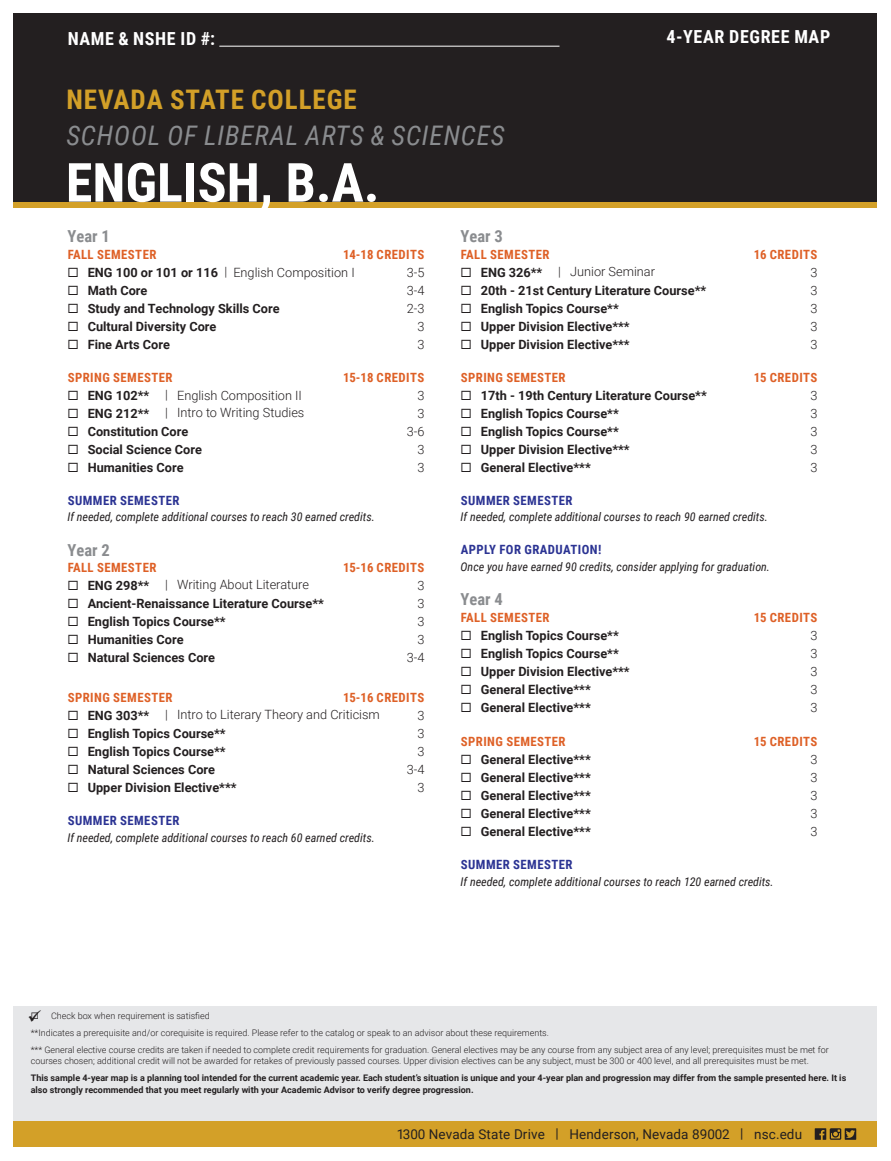
<style>
.page{position:relative;width:891px;height:1161px;background:#fff}
.page>*{position:absolute;margin:0;border:0;box-sizing:border-box;transform-origin:0 0}
.t1{font:700 54px "Roboto Condensed";color:#fff}
.t2{font:italic 27px "Roboto Condensed";letter-spacing:.035em;color:#8a8c8f}
.t3{font:700 27px "Roboto Condensed";letter-spacing:.035em;color:#d3a028}
.t4{font:700 18px "Roboto Condensed";letter-spacing:.035em;color:#fff}
.t5{font:700 16.5px "Roboto Condensed";color:#8a8c8f}
.t6{font:13.5px "Roboto";letter-spacing:.01em;color:#231f20}
.t7{font:700 12.75px "Roboto";color:#231f20}
.t8{font:300 12.75px "Roboto";color:#231f20}
.t9{font:700 12.75px "Roboto Condensed";letter-spacing:.035em;color:#de6026}
.t10{font:700 12.75px "Roboto Condensed";letter-spacing:.035em;color:#2b3393}
.t11{font:italic 12px "Roboto Condensed";color:#231f20}
.t12{font:300 9px/10.8px "Roboto";color:#231f20}
.t13{font:700 9px/12.6px "Roboto";color:#231f20}
.s1{font-weight:700}
</style>
<div class="page">
<div style="left:14px;top:1120px;width:864px;height:28px;background:#d3a028"></div>
<div style="left:14px;top:202px;width:864px;height:6px;background:#d3a028"></div>
<svg style="left:845px;top:1128px;width:11px;height:12px"></svg>
<svg style="left:815px;top:1128px;width:40px;height:12px"></svg>
<div style="left:14px;top:1006px;width:864px;height:114px;background:#e6e7e9"></div>
<div style="left:14px;top:14px;width:864px;height:188px;background:#231f20"></div>
<hr style="left:219px;top:46px;width:341px;height:1px;background:#fff">
<p class="t4" style="left:68px;top:26px;width:149px">NAME &amp; NSHE ID #:</p>
<p class="t4" style="left:666px;top:24px;width:165px">4-YEAR DEGREE MAP</p>
<p class="t3" style="left:66px;top:80px;width:292px">NEVADA STATE COLLEGE</p>
<p class="t2" style="left:66px;top:116px;width:440px">SCHOOL OF LIBERAL ARTS &amp; SCIENCES</p>
<p class="t1" style="left:66px;top:145px;width:315px">ENGLISH, B.A.</p>
<p class="t5" style="left:68px;top:225px;width:44px">Year 1</p>
<p class="t9" style="left:68px;top:246px;width:90px">FALL SEMESTER</p>
<p class="t9" style="left:343px;top:246px;width:83px">14-18 CREDITS</p>
<p class="t8" style="left:88px;top:264px;width:269px"><span class="s1">ENG 100 or 101 or 116</span> | English Composition I</p>
<p class="t8" style="left:407px;top:264px;width:19px">3-5</p>
<p class="t7" style="left:88px;top:282px;width:61px">Math Core</p>
<p class="t8" style="left:407px;top:282px;width:19px">3-4</p>
<p class="t7" style="left:88px;top:300px;width:193px">Study and Technology Skills Core</p>
<p class="t8" style="left:407px;top:300px;width:19px">2-3</p>
<p class="t7" style="left:88px;top:318px;width:130px">Cultural Diversity Core</p>
<p class="t8" style="left:417px;top:318px;width:9px">3</p>
<p class="t7" style="left:88px;top:336px;width:84px">Fine Arts Core</p>
<p class="t8" style="left:417px;top:336px;width:9px">3</p>
<p class="t9" style="left:68px;top:369px;width:106px">SPRING SEMESTER</p>
<p class="t9" style="left:343px;top:369px;width:83px">15-18 CREDITS</p>
<p class="t8" style="left:88px;top:387px;width:216px"><span class="s1">ENG 102**</span> | English Composition II</p>
<p class="t8" style="left:417px;top:387px;width:9px">3</p>
<p class="t8" style="left:88px;top:403px;width:218px"><span class="s1">ENG 212**</span> | Intro to Writing Studies</p>
<p class="t8" style="left:417px;top:405px;width:9px">3</p>
<p class="t7" style="left:88px;top:423px;width:102px">Constitution Core</p>
<p class="t8" style="left:407px;top:423px;width:19px">3-6</p>
<p class="t7" style="left:88px;top:441px;width:116px">Social Science Core</p>
<p class="t8" style="left:417px;top:441px;width:9px">3</p>
<p class="t7" style="left:88px;top:459px;width:97px">Humanities Core</p>
<p class="t8" style="left:417px;top:459px;width:9px">3</p>
<p class="t10" style="left:68px;top:492px;width:113px">SUMMER SEMESTER</p>
<p class="t11" style="left:68px;top:509px;width:309px">If needed, complete additional courses to reach 30 earned credits.</p>
<p class="t5" style="left:68px;top:539px;width:44px">Year 2</p>
<p class="t9" style="left:68px;top:559px;width:90px">FALL SEMESTER</p>
<p class="t9" style="left:343px;top:559px;width:83px">15-16 CREDITS</p>
<p class="t8" style="left:88px;top:576px;width:223px"><span class="s1">ENG 298**</span> | Writing About Literature</p>
<p class="t8" style="left:417px;top:577px;width:9px">3</p>
<p class="t7" style="left:88px;top:595px;width:238px">Ancient-Renaissance Literature Course**</p>
<p class="t8" style="left:417px;top:595px;width:9px">3</p>
<p class="t7" style="left:88px;top:613px;width:139px">English Topics Course**</p>
<p class="t8" style="left:417px;top:613px;width:9px">3</p>
<p class="t7" style="left:88px;top:631px;width:97px">Humanities Core</p>
<p class="t8" style="left:417px;top:631px;width:9px">3</p>
<p class="t7" style="left:88px;top:649px;width:129px">Natural Sciences Core</p>
<p class="t8" style="left:407px;top:649px;width:19px">3-4</p>
<p class="t9" style="left:68px;top:689px;width:106px">SPRING SEMESTER</p>
<p class="t9" style="left:343px;top:689px;width:83px">15-16 CREDITS</p>
<p class="t8" style="left:88px;top:706px;width:294px"><span class="s1">ENG 303**</span> | Intro to Literary Theory and Criticism</p>
<p class="t8" style="left:417px;top:707px;width:9px">3</p>
<p class="t7" style="left:88px;top:725px;width:139px">English Topics Course**</p>
<p class="t8" style="left:417px;top:725px;width:9px">3</p>
<p class="t7" style="left:88px;top:743px;width:139px">English Topics Course**</p>
<p class="t8" style="left:417px;top:743px;width:9px">3</p>
<p class="t7" style="left:88px;top:761px;width:129px">Natural Sciences Core</p>
<p class="t8" style="left:407px;top:761px;width:19px">3-4</p>
<p class="t7" style="left:88px;top:779px;width:150px">Upper Division Elective***</p>
<p class="t8" style="left:417px;top:779px;width:9px">3</p>
<p class="t10" style="left:68px;top:812px;width:113px">SUMMER SEMESTER</p>
<p class="t11" style="left:68px;top:829px;width:309px">If needed, complete additional courses to reach 60 earned credits.</p>
<p class="t5" style="left:461px;top:225px;width:44px">Year 3</p>
<p class="t9" style="left:461px;top:246px;width:90px">FALL SEMESTER</p>
<p class="t9" style="left:754px;top:246px;width:65px">16 CREDITS</p>
<p class="t8" style="left:481px;top:262px;width:176px"><span class="s1">ENG 326**</span> | Junior Seminar</p>
<p class="t8" style="left:811px;top:264px;width:9px">3</p>
<p class="t7" style="left:481px;top:282px;width:227px">20th - 21st Century Literature Course**</p>
<p class="t8" style="left:811px;top:282px;width:9px">3</p>
<p class="t7" style="left:481px;top:300px;width:139px">English Topics Course**</p>
<p class="t8" style="left:811px;top:300px;width:9px">3</p>
<p class="t7" style="left:481px;top:318px;width:150px">Upper Division Elective***</p>
<p class="t8" style="left:811px;top:318px;width:9px">3</p>
<p class="t7" style="left:481px;top:336px;width:150px">Upper Division Elective***</p>
<p class="t8" style="left:811px;top:336px;width:9px">3</p>
<p class="t9" style="left:461px;top:369px;width:106px">SPRING SEMESTER</p>
<p class="t9" style="left:754px;top:369px;width:65px">15 CREDITS</p>
<p class="t7" style="left:481px;top:387px;width:227px">17th - 19th Century Literature Course**</p>
<p class="t8" style="left:811px;top:387px;width:9px">3</p>
<p class="t7" style="left:481px;top:405px;width:139px">English Topics Course**</p>
<p class="t8" style="left:811px;top:405px;width:9px">3</p>
<p class="t7" style="left:481px;top:423px;width:139px">English Topics Course**</p>
<p class="t8" style="left:811px;top:423px;width:9px">3</p>
<p class="t7" style="left:481px;top:441px;width:150px">Upper Division Elective***</p>
<p class="t8" style="left:811px;top:441px;width:9px">3</p>
<p class="t7" style="left:481px;top:459px;width:111px">General Elective***</p>
<p class="t8" style="left:811px;top:459px;width:9px">3</p>
<p class="t10" style="left:461px;top:492px;width:113px">SUMMER SEMESTER</p>
<p class="t11" style="left:461px;top:509px;width:309px">If needed, complete additional courses to reach 90 earned credits.</p>
<p class="t10" style="left:461px;top:541px;width:142px">APPLY FOR GRADUATION!</p>
<p class="t11" style="left:461px;top:558px;width:311px">Once you have earned 90 credits, consider applying for graduation.</p>
<p class="t5" style="left:461px;top:588px;width:44px">Year 4</p>
<p class="t9" style="left:461px;top:609px;width:90px">FALL SEMESTER</p>
<p class="t9" style="left:754px;top:609px;width:65px">15 CREDITS</p>
<p class="t7" style="left:481px;top:627px;width:139px">English Topics Course**</p>
<p class="t8" style="left:811px;top:627px;width:9px">3</p>
<p class="t7" style="left:481px;top:645px;width:139px">English Topics Course**</p>
<p class="t8" style="left:811px;top:645px;width:9px">3</p>
<p class="t7" style="left:481px;top:663px;width:150px">Upper Division Elective***</p>
<p class="t8" style="left:811px;top:663px;width:9px">3</p>
<p class="t7" style="left:481px;top:681px;width:111px">General Elective***</p>
<p class="t8" style="left:811px;top:681px;width:9px">3</p>
<p class="t7" style="left:481px;top:699px;width:111px">General Elective***</p>
<p class="t8" style="left:811px;top:699px;width:9px">3</p>
<p class="t9" style="left:461px;top:733px;width:106px">SPRING SEMESTER</p>
<p class="t9" style="left:754px;top:733px;width:65px">15 CREDITS</p>
<p class="t7" style="left:481px;top:751px;width:111px">General Elective***</p>
<p class="t8" style="left:811px;top:751px;width:9px">3</p>
<p class="t7" style="left:481px;top:769px;width:111px">General Elective***</p>
<p class="t8" style="left:811px;top:769px;width:9px">3</p>
<p class="t7" style="left:481px;top:787px;width:111px">General Elective***</p>
<p class="t8" style="left:811px;top:787px;width:9px">3</p>
<p class="t7" style="left:481px;top:805px;width:111px">General Elective***</p>
<p class="t8" style="left:811px;top:805px;width:9px">3</p>
<p class="t7" style="left:481px;top:823px;width:111px">General Elective***</p>
<p class="t8" style="left:811px;top:823px;width:9px">3</p>
<p class="t10" style="left:461px;top:856px;width:113px">SUMMER SEMESTER</p>
<p class="t11" style="left:461px;top:873px;width:315px">If needed, complete additional courses to reach 120 earned credits.</p>
<p class="t12" style="left:51px;top:1010px;width:160px">Check box when requirement is satisfied</p>
<p class="t12" style="left:31px;top:1027px;width:520px">**Indicates a prerequisite and/or corequisite is required. Please refer to the catalog or speak to an advisor about these requirements.</p>
<p class="t12" style="left:31px;top:1044px;width:799px">*** General elective course credits are taken if needed to complete credit requirements for graduation. General electives may be any course from any subject area of any level; prerequisites must be met for courses chosen; additional credit will not be awarded for retakes of previously passed courses. Upper division electives can be any subject, must be 300 or 400 level, and all prerequisites must be met.</p>
<p class="t13" style="left:31px;top:1071px;width:817px">This sample 4-year map is a planning tool intended for the current academic year. Each student’s situation is unique and your 4-year plan and progression may differ from the sample presented here. It is also strongly recommended that you meet regularly with your Academic Advisor to verify degree progression.</p>
<p class="t6" style="left:397px;top:1125px;width:407px">1300 Nevada State Drive | Henderson, Nevada 89002 | nsc.edu</p>
</div>
